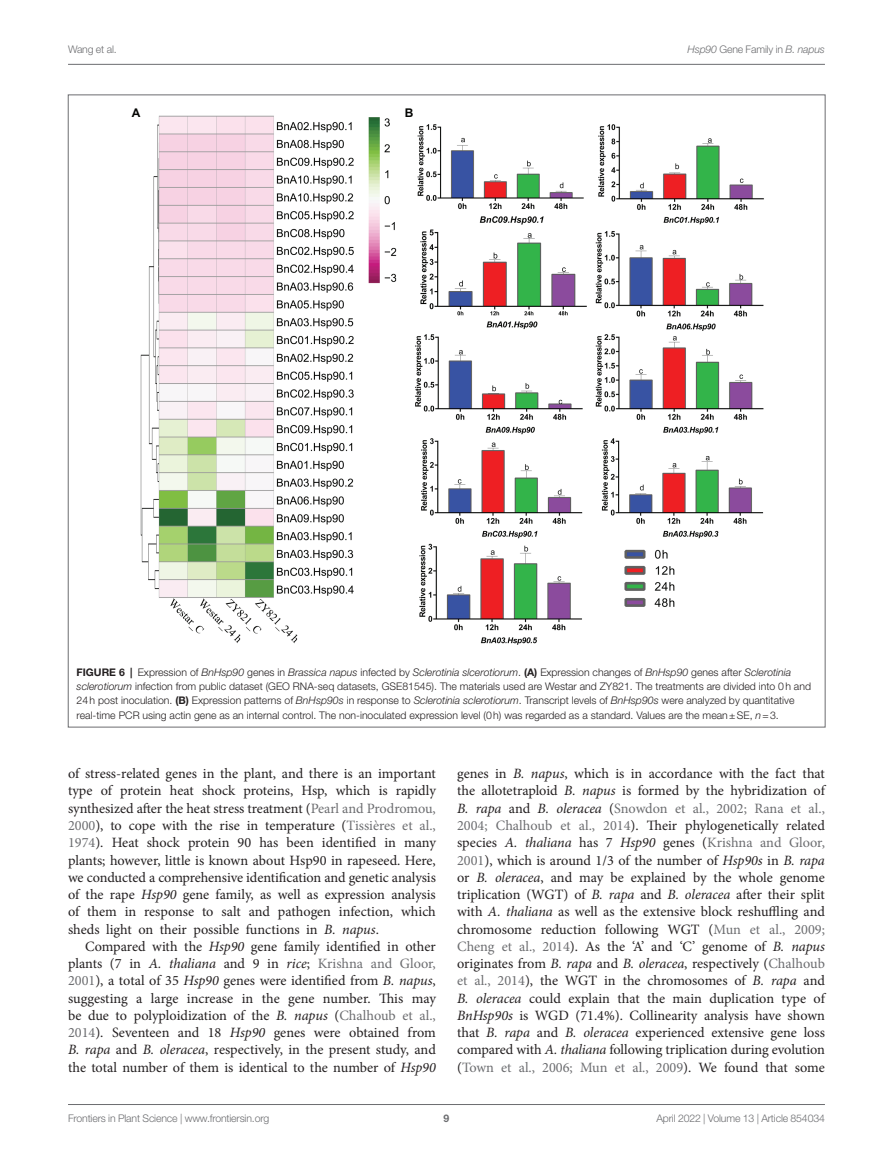
<style>
.page{position:relative;width:893px;height:1170px;background:#fff}
.page>*{position:absolute;margin:0;border:0;box-sizing:border-box;transform-origin:0 0}
.TEXT{font:14.25px/17.2px "Minion Pro";letter-spacing:-.005em;color:#231f20;text-align:justify}
.TEXT_FLUSH{font:14.25px/17.2px "Minion Pro";color:#231f20;text-align:justify}
.t1{font:700 12px "Arial";color:#040503}
.FIG_LEG{font:300 10.5px/14.2px "Helvetica Neue LT Std";color:#231f20}
.t2{font:300 10.5px "Helvetica Neue LT Std";letter-spacing:-.015em;color:#6c6d70}
.t3{font:italic 300 10.5px "Helvetica Neue LT Std";letter-spacing:-.015em;color:#6c6d70}
.t4{font:700 10.5px "Helvetica Neue LT Std";color:#6c6d70}
.s1{font-style:normal}
.s2{font-weight:700}
.s3{font-style:italic}
.s4{color:#6c6d70}
</style>
<div class="page">
<hr style="left:68px;top:64px;width:757px;height:1px;background:#6c6d70">
<hr style="left:68px;top:1104px;width:757px;height:1px;background:#6c6d70">
<img style="left:140px;top:115px;width:624px;height:530px">
<p class="t2" style="left:68px;top:42px;width:50px">Wang et al.</p>
<p class="t3" style="left:687px;top:43px;width:139px">Hsp90 <span class="s1">Gene Family in</span> B. napus</p>
<p class="t1" style="left:132px;top:104px;width:10px">A</p>
<p class="t1" style="left:405px;top:104px;width:10px">B</p>
<p class="FIG_LEG" style="left:77px;top:664px;width:736px"><span class="s2">FIGURE 6 |</span> Expression of <span class="s3">BnHsp90</span> genes in <span class="s3">Brassica napus</span> infected by <span class="s3">Sclerotinia slcerotiorum</span>. <span class="s2">(A)</span> Expression changes of <span class="s3">BnHsp90</span> genes after <span class="s3">Sclerotinia sclerotiorum</span> infection from public dataset (GEO RNA-seq datasets, GSE81545). The materials used are Westar and ZY821. The treatments are divided into 0h and 24h post inoculation. <span class="s2">(B)</span> Expression patterns of <span class="s3">BnHsp90s</span> in response to <span class="s3">Sclerotinia sclerotiorum</span>. Transcript levels of <span class="s3">BnHsp90s</span> were analyzed by quantitative real-time PCR using actin gene as an internal control. The non-inoculated expression level (0h) was regarded as a standard. Values are the mean±SE, <span class="s3">n</span>=3.</p>
<p class="TEXT_FLUSH" style="left:68px;top:765px;width:369px">of stress-related genes in the plant, and there is an important type of protein heat shock proteins, Hsp, which is rapidly synthesized after the heat stress treatment (<span class="s4">Pearl and Prodromou, 2000</span>), to cope with the rise in temperature (<span class="s4">Tissières et al., 1974</span>). Heat shock protein 90 has been identified in many plants; however, little is known about Hsp90 in rapeseed. Here, we conducted a comprehensive identification and genetic analysis of the rape <span class="s3">Hsp90</span> gene family, as well as expression analysis of them in response to salt and pathogen infection, which sheds light on their possible functions in <span class="s3">B. napus</span>.</p>
<p class="TEXT" style="left:68px;top:937px;width:369px;text-indent:17px">Compared with the <span class="s3">Hsp90</span> gene family identified in other plants (7 in <span class="s3">A. thaliana</span> and 9 in <span class="s3">rice</span>; <span class="s4">Krishna and Gloor, 2001</span>), a total of 35 <span class="s3">Hsp90</span> genes were identified from <span class="s3">B. napus</span>, suggesting a large increase in the gene number. This may be due to polyploidization of the <span class="s3">B. napus</span> (<span class="s4">Chalhoub et al., 2014</span>). Seventeen and 18 <span class="s3">Hsp90</span> genes were obtained from <span class="s3">B. rapa</span> and <span class="s3">B. oleracea</span>, respectively, in the present study, and the total number of them is identical to the number of <span class="s3">Hsp90</span></p>
<p class="TEXT" style="left:457px;top:765px;width:369px">genes in <span class="s3">B. napus</span>, which is in accordance with the fact that the allotetraploid <span class="s3">B. napus</span> is formed by the hybridization of <span class="s3">B. rapa</span> and <span class="s3">B. oleracea</span> (<span class="s4">Snowdon et al., 2002; Rana et al., 2004; Chalhoub et al., 2014</span>). Their phylogenetically related species <span class="s3">A. thaliana</span> has 7 <span class="s3">Hsp90</span> genes (<span class="s4">Krishna and Gloor, 2001</span>), which is around 1/3 of the number of <span class="s3">Hsp90s</span> in <span class="s3">B. rapa </span>or <span class="s3">B. oleracea</span>, and may be explained by the whole genome triplication (WGT) of <span class="s3">B. rapa</span> and <span class="s3">B. oleracea</span> after their split with <span class="s3">A. thaliana</span> as well as the extensive block reshuffling and chromosome reduction following WGT (<span class="s4">Mun et al., 2009; Cheng et al., 2014</span>). As the ‘A’ and ‘C’ genome of <span class="s3">B. napus </span>originates from <span class="s3">B. rapa</span> and <span class="s3">B. oleracea</span>, respectively (<span class="s4">Chalhoub et al., 2014</span>), the WGT in the chromosomes of <span class="s3">B. rapa</span> and <span class="s3">B. oleracea</span> could explain that the main duplication type of <span class="s3">BnHsp90s</span> is WGD (71.4%). Collinearity analysis have shown that <span class="s3">B. rapa</span> and <span class="s3">B. oleracea</span> experienced extensive gene loss compared with <span class="s3">A. thaliana</span> following triplication during evolution (<span class="s4">Town et al., 2006; Mun et al., 2009</span>). We found that some</p>
<p class="t2" style="left:68px;top:1111px;width:203px">Frontiers in Plant Science | www.frontiersin.org</p>
<p class="t4" style="left:444px;top:1111px;width:7px">9</p>
<p class="t2" style="left:656px;top:1111px;width:170px">April 2022 | Volume 13 | Article 854034</p>
</div>
